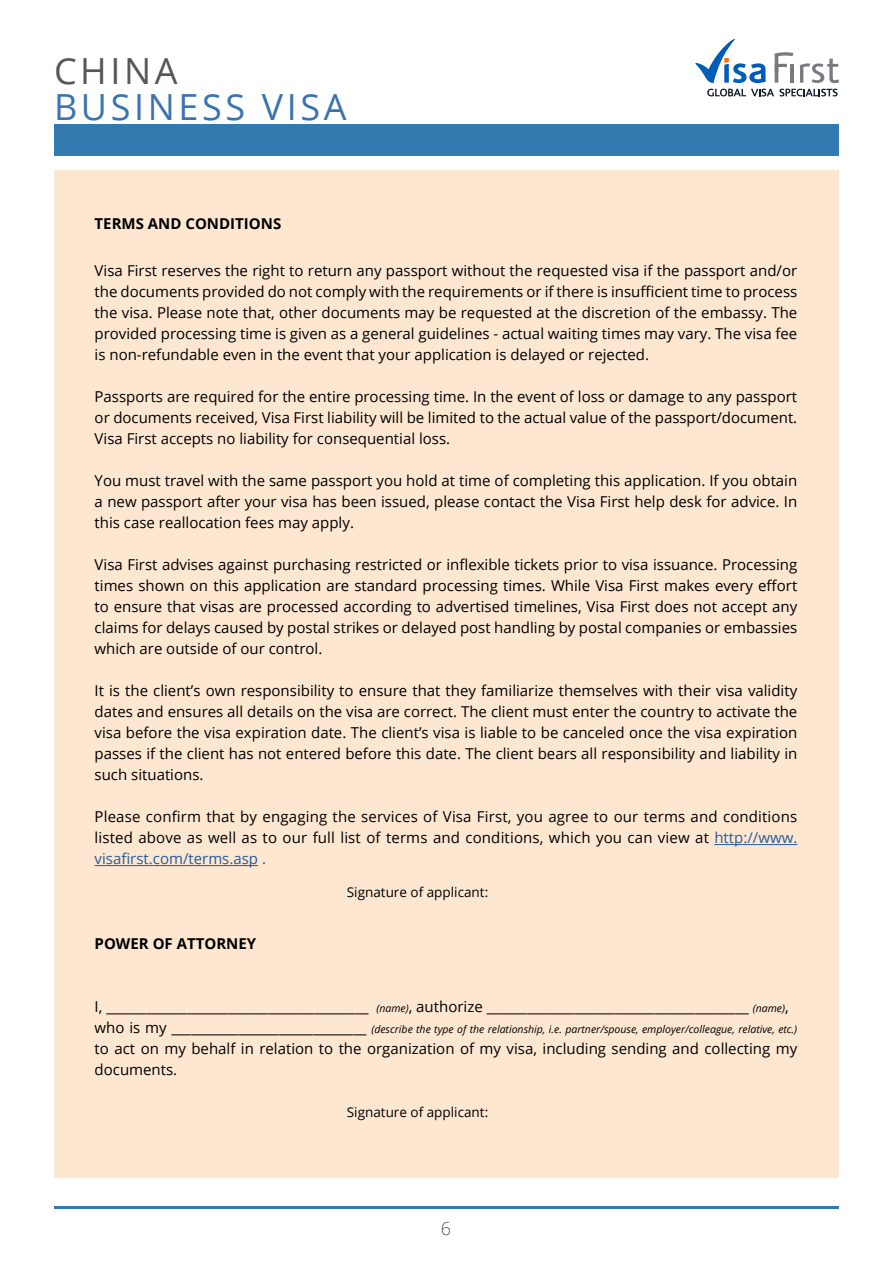
<style>
.page{position:relative;width:893px;height:1263px;background:#fff}
.page>*{position:absolute;margin:0;border:0;box-sizing:border-box;transform-origin:0 0}
.t1{font:36px "Open Sans";letter-spacing:.1em;color:#3b73b1}
.t2{font:36px "Open Sans";letter-spacing:.1em;color:#575756}
.t3{font:300 18px "Open Sans";color:#575756}
.t4{font:15px/21px "Open Sans";color:#000;text-align:justify}
.t5{font:700 15px "Open Sans";color:#000}
.t6{font:13.5px "Open Sans";color:#000}
.t7{font:italic 10.5px "Open Sans";color:#000}
.s1{color:#275b9b}
.s2{font-style:italic;font-size:10.5px}
.s3{font-style:normal;font-size:15px}
</style>
<div class="page">
<div style="left:54px;top:124px;width:785px;height:32px;background:#337ab1"></div>
<hr style="left:54px;top:1206px;width:785px;height:3px;background:#00599e">
<svg style="left:695px;top:38px;width:71px;height:45px"></svg>
<svg style="left:707px;top:89px;width:131px;height:7px"></svg>
<hr style="left:791px;top:64px;width:3px;height:19px;background:#7a7980">
<svg style="left:800px;top:59px;width:39px;height:24px"></svg>
<svg style="left:774px;top:52px;width:19px;height:31px"></svg>
<div style="left:54px;top:170px;width:785px;height:1007px;background:#fde7d1"></div>
<hr style="left:714px;top:844px;width:83px;height:1px;background:#275b9b">
<hr style="left:95px;top:865px;width:163px;height:1px;background:#275b9b">
<h1 class="t2" style="left:54px;top:46px;width:125px">CHINA</h1>
<h1 class="t1" style="left:54px;top:82px;width:294px">BUSINESS VISA</h1>
<p class="t5" style="left:95px;top:213px;width:188px">TERMS AND CONDITIONS</p>
<p class="t4" style="left:95px;top:260px;width:704px">Visa First reserves the right to return any passport without the requested visa if the passport and/or the documents provided do not comply with the requirements or if there is insufficient time to process the visa. Please note that, other documents may be requested at the discretion of the embassy. The provided processing time is given as a general guidelines - actual waiting times may vary. The visa fee is non-refundable even in the event that your application is delayed or rejected.</p>
<p class="t4" style="left:95px;top:386px;width:704px">Passports are required for the entire processing time. In the event of loss or damage to any passport or documents received, Visa First liability will be limited to the actual value of the passport/document.<br>Visa First accepts no liability for consequential loss.</p>
<p class="t4" style="left:95px;top:470px;width:704px">You must travel with the same passport you hold at time of completing this application. If you obtain a new passport after your visa has been issued, please contact the Visa First help desk for advice. In this case reallocation fees may apply.</p>
<p class="t4" style="left:95px;top:554px;width:704px">Visa First advises against purchasing restricted or inflexible tickets prior to visa issuance. Processing times shown on this application are standard processing times. While Visa First makes every effort to ensure that visas are processed according to advertised timelines, Visa First does not accept any claims for delays caused by postal strikes or delayed post handling by postal companies or embassies which are outside of our control.</p>
<p class="t4" style="left:95px;top:680px;width:704px">It is the client’s own responsibility to ensure that they familiarize themselves with their visa validity dates and ensures all details on the visa are correct. The client must enter the country to activate the visa before the visa expiration date. The client’s visa is liable to be canceled once the visa expiration passes if the client has not entered before this date. The client bears all responsibility and liability in such situations.</p>
<p class="t4" style="left:95px;top:806px;width:704px">Please confirm that by engaging the services of Visa First, you agree to our terms and conditions listed above as well as to our full list of terms and conditions, which you can view at <span class="s1">http://www. visafirst.com/terms.asp .</span></p>
<p class="t5" style="left:95px;top:933px;width:163px">POWER OF ATTORNEY</p>
<p class="t6" style="left:347px;top:882px;width:143px">Signature of applicant:</p>
<p class="t4" style="left:95px;top:995px;width:696px">I, _______________________________________ <span class="s2">(name)</span>, authorize _______________________________________ <span class="s2">(name)</span>,</p>
<p class="t7" style="left:95px;top:1021px;width:704px"><span class="s3">who is my _____________________________</span> (describe the type of the relationship, i.e. partner/spouse, employer/colleague, relative, etc.)</p>
<p class="t4" style="left:95px;top:1037px;width:704px">to act on my behalf in relation to the organization of my visa, including sending and collecting my documents.</p>
<p class="t6" style="left:347px;top:1103px;width:143px">Signature of applicant:</p>
<p class="t3" style="left:441px;top:1216px;width:12px">6</p>
</div>
